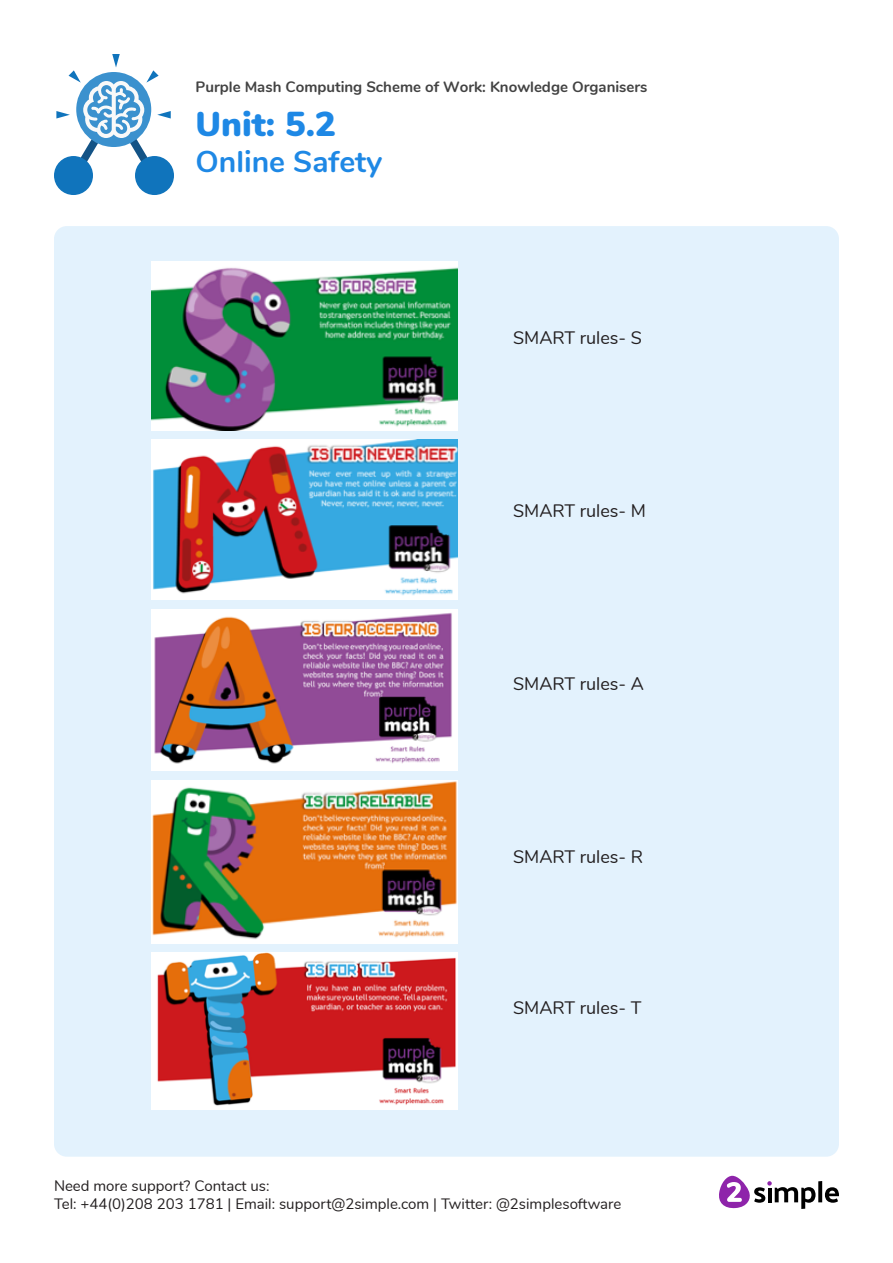
<style>
.page{position:relative;width:893px;height:1263px;background:#fff}
.page>*{position:absolute;margin:0;border:0;box-sizing:border-box;transform-origin:0 0}
.t1{font:900 34.5px "Nunito";color:#1e88e5}
.t2{font:700 30px "Nunito";color:#1e88e5}
.t3{font:18px "Nunito";color:#231f20}
.t4{font:15px/18px "Nunito";color:#231f20}
.t5{font:700 15px "Nunito";color:#424242}
</style>
<div class="page">
<svg style="left:818px;top:1181px;width:4px;height:21px"></svg>
<svg style="left:825px;top:1187px;width:14px;height:16px"></svg>
<svg style="left:719px;top:1176px;width:96px;height:33px"></svg>
<div style="left:54px;top:156px;width:39px;height:39px;background:#1074bc;border-radius:50%"></div>
<div style="left:135px;top:156px;width:39px;height:39px;background:#1074bc;border-radius:50%"></div>
<svg style="left:56px;top:54px;width:115px;height:133px"></svg>
<div style="left:54px;top:226px;width:785px;height:931px;background:#e3f2fd;border-radius:13px"></div>
<img style="left:151px;top:261px;width:307px;height:169px">
<img style="left:151px;top:440px;width:307px;height:159px">
<img style="left:151px;top:609px;width:307px;height:161px">
<img style="left:151px;top:780px;width:307px;height:163px">
<img style="left:151px;top:953px;width:307px;height:157px">
<p class="t5" style="left:196px;top:76px;width:454px">Purple Mash Computing Scheme of Work: Knowledge Organisers</p>
<p class="t1" style="left:196px;top:98px;width:142px">Unit: 5.2</p>
<p class="t2" style="left:196px;top:139px;width:188px">Online Safety</p>
<p class="t3" style="left:513px;top:325px;width:130px">SMART rules- S</p>
<p class="t3" style="left:513px;top:497px;width:134px">SMART rules- M</p>
<p class="t3" style="left:513px;top:670px;width:132px">SMART rules- A</p>
<p class="t3" style="left:513px;top:843px;width:132px">SMART rules- R</p>
<p class="t3" style="left:513px;top:994px;width:130px">SMART rules- T</p>
<p class="t4" style="left:54px;top:1176px;width:569px">Need more support? Contact us:<br>Tel: +44(0)208 203 1781 | Email: support@2simple.com | Twitter: @2simplesoftware</p>
</div>
